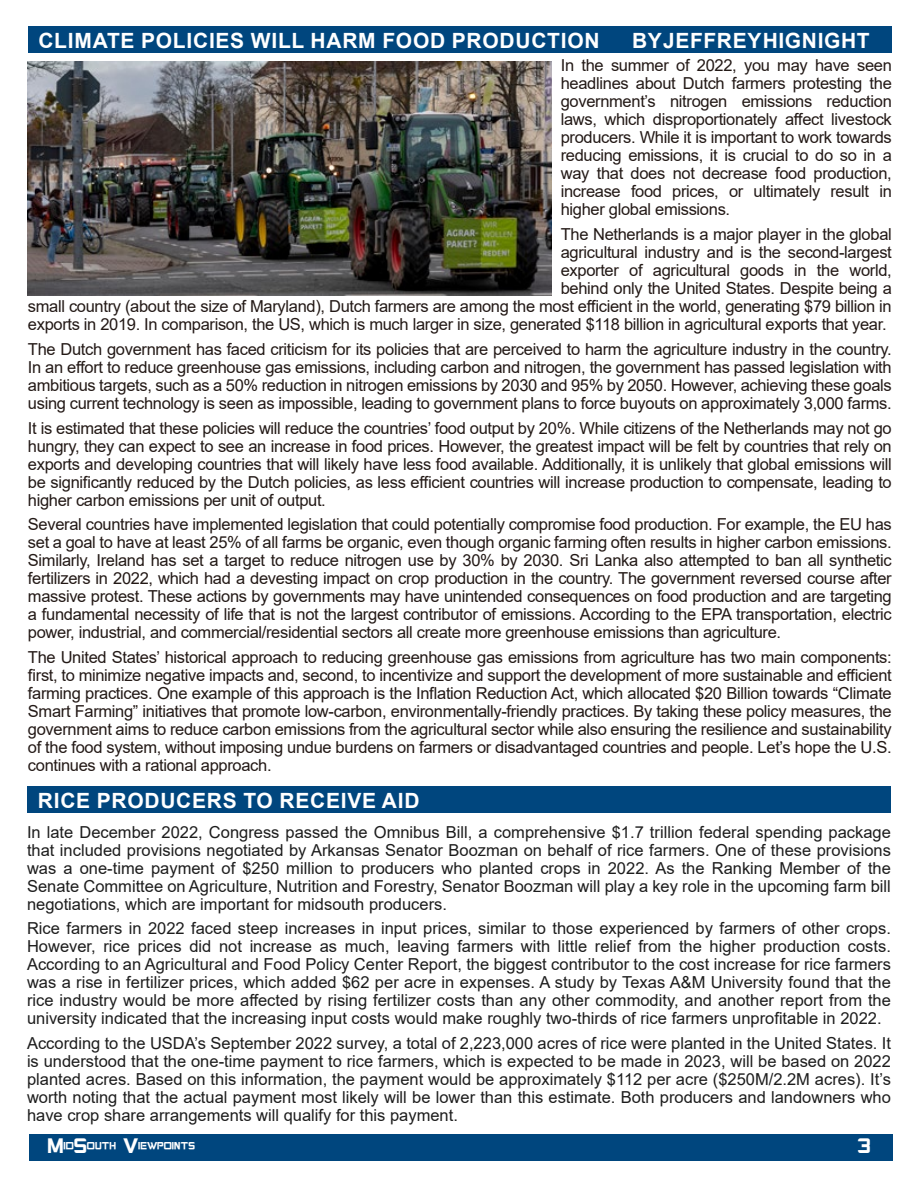
<style>
.page{position:relative;width:918px;height:1188px;background:#fff}
.page>*{position:absolute;margin:0;border:0;box-sizing:border-box;transform-origin:0 0}
.t1{font:700 21px "Arial";letter-spacing:.035em;color:#fff}
.t2{font:16.5px/18px "Arial";letter-spacing:-.02em;color:#231916;text-align:justify}
.t3{font:16.5px/18px "Arial";color:#1d1d1d;text-align:justify}
.t4{font:15px "Gearsof Peace";color:#fff}
</style>
<div class="page">
<div style="left:29px;top:1134px;width:864px;height:27px;background:#00467e"></div>
<div style="left:28px;top:26px;width:864px;height:27px;background:#00467e"></div>
<img style="left:28px;top:61px;width:524px;height:235px">
<div style="left:27px;top:786px;width:864px;height:27px;background:#00467e"></div>
<p class="t1" style="left:38px;top:26px;width:563px">CLIMATE POLICIES WILL HARM FOOD PRODUCTION</p>
<p class="t1" style="left:632px;top:26px;width:239px">BY JEFFREY HIGNIGHT</p>
<p class="t2" style="left:561px;top:56px;width:333px">In the summer of 2022, you may have seen headlines about Dutch farmers protesting the government’s nitrogen emissions reduction laws, which disproportionately affect livestock producers. While it is important to work towards reducing emissions, it is crucial to do so in a way that does not decrease food production, increase food prices, or ultimately result in higher global emissions.</p>
<p class="t2" style="left:561px;top:225px;width:333px">The Netherlands is a major player in the global</p>
<p class="t2" style="left:561px;top:243px;width:333px">agricultural industry and is the second-largest</p>
<p class="t2" style="left:561px;top:261px;width:333px">exporter of agricultural goods in the world,</p>
<p class="t2" style="left:561px;top:279px;width:333px">behind only the United States. Despite being a</p>
<p class="t2" style="left:28px;top:297px;width:865px">small country (about the size of Maryland), Dutch farmers are among the most efficient in the world, generating $79 billion in</p>
<p class="t2" style="left:28px;top:315px;width:860px">exports in 2019. In comparison, the US, which is much larger in size, generated $118 billion in agricultural exports that year.</p>
<p class="t2" style="left:28px;top:340px;width:865px">The Dutch government has faced criticism for its policies that are perceived to harm the agriculture industry in the country.<br>In an effort to reduce greenhouse gas emissions, including carbon and nitrogen, the government has passed legislation with ambitious targets, such as a 50% reduction in nitrogen emissions by 2030 and 95% by 2050. However, achieving these goals using current technology is seen as impossible, leading to government plans to force buyouts on approximately 3,000 farms.</p>
<p class="t2" style="left:28px;top:419px;width:865px">It is estimated that these policies will reduce the countries’ food output by 20%. While citizens of the Netherlands may not go hungry, they can expect to see an increase in food prices. However, the greatest impact will be felt by countries that rely on exports and developing countries that will likely have less food available. Additionally, it is unlikely that global emissions will be significantly reduced by the Dutch policies, as less efficient countries will increase production to compensate, leading to higher carbon emissions per unit of output.</p>
<p class="t2" style="left:28px;top:515px;width:865px">Several countries have implemented legislation that could potentially compromise food production. For example, the EU has set a goal to have at least 25% of all farms be organic, even though organic farming often results in higher carbon emissions.<br>Similarly, Ireland has set a target to reduce nitrogen use by 30% by 2030. Sri Lanka also attempted to ban all synthetic fertilizers in 2022, which had a devesting impact on crop production in the country. The government reversed course after massive protest. These actions by governments may have unintended consequences on food production and are targeting a fundamental necessity of life that is not the largest contributor of emissions. According to the EPA transportation, electric power, industrial, and commercial/residential sectors all create more greenhouse emissions than agriculture.</p>
<p class="t2" style="left:28px;top:648px;width:865px">The United States’ historical approach to reducing greenhouse gas emissions from agriculture has two main components: first, to minimize negative impacts and, second, to incentivize and support the development of more sustainable and efficient farming practices. One example of this approach is the Inflation Reduction Act, which allocated $20 Billion towards “Climate Smart Farming” initiatives that promote low-carbon, environmentally-friendly practices. By taking these policy measures, the government aims to reduce carbon emissions from the agricultural sector while also ensuring the resilience and sustainability of the food system, without imposing undue burdens on farmers or disadvantaged countries and people. Let’s hope the U.S. continues with a rational approach.</p>
<p class="t1" style="left:38px;top:786px;width:383px">RICE PRODUCERS TO RECEIVE AID</p>
<p class="t3" style="left:27px;top:823px;width:865px">In late December 2022, Congress passed the Omnibus Bill, a comprehensive $1.7 trillion federal spending package that included provisions negotiated by Arkansas Senator Boozman on behalf of rice farmers. One of these provisions was a one-time payment of $250 million to producers who planted crops in 2022. As the Ranking Member of the Senate Committee on Agriculture, Nutrition and Forestry, Senator Boozman will play a key role in the upcoming farm bill negotiations, which are important for midsouth producers.</p>
<p class="t3" style="left:27px;top:919px;width:865px">Rice farmers in 2022 faced steep increases in input prices, similar to those experienced by farmers of other crops.<br>However, rice prices did not increase as much, leaving farmers with little relief from the higher production costs.<br>According to an Agricultural and Food Policy Center Report, the biggest contributor to the cost increase for rice farmers was a rise in fertilizer prices, which added $62 per acre in expenses. A study by Texas A&amp;M University found that the rice industry would be more affected by rising fertilizer costs than any other commodity, and another report from the university indicated that the increasing input costs would make roughly two-thirds of rice farmers unprofitable in 2022.</p>
<p class="t3" style="left:27px;top:1034px;width:866px">According to the USDA’s September 2022 survey, a total of 2,223,000 acres of rice were planted in the United States. It is understood that the one-time payment to rice farmers, which is expected to be made in 2023, will be based on 2022 planted acres. Based on this information, the payment would be approximately $112 per acre ($250M/2.2M acres). It’s worth noting that the actual payment most likely will be lower than this estimate. Both producers and landowners who have crop share arrangements will qualify for this payment.</p>
<p class="t4" style="left:47px;top:1137px;width:149px">MidSouth Viewpoints</p>
<p class="t4" style="left:857px;top:1137px;width:15px">3</p>
</div>
